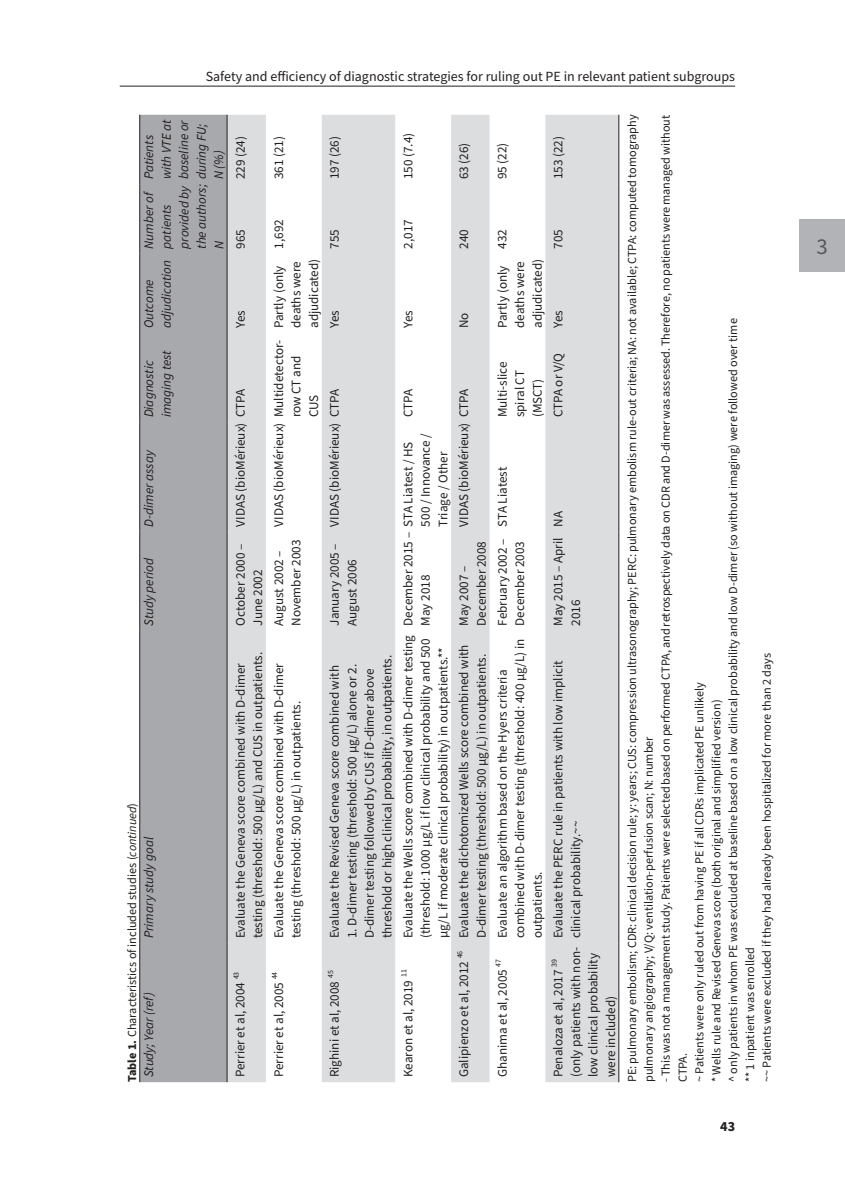
<style>
.page{position:relative;width:845px;height:1192px;background:#fff}
.page>*{position:absolute;margin:0;border:0;box-sizing:border-box;transform-origin:0 0}
.t1{font:22.75px "Source Sans Pro";color:#57585a}
.t2{font:14px "Source Sans Pro";color:#231f20}
.t3{font:700 14px "Source Sans Pro";color:#231f20}
.t4{font:13.12px/17.5px "Source Sans Pro";color:#231f20}
.t5{font:italic 13.12px/17.5px "Source Sans Pro";color:#231f20}
.t6{font:12.25px/16.8px "Source Sans Pro";color:#231f20}
.s1{font-weight:700}
.s2{font-style:italic}
</style>
<div class="page">
<div style="left:799px;top:219px;width:46px;height:52px;background:#b2b3b7"></div>
<hr style="left:120px;top:86px;width:615px;height:1px;background:#231f20">
<div style="left:140px;top:115px;width:87px;height:967px;background:#a8a9ad"></div>
<svg style="left:228px;top:115px;width:390px;height:967px;fill:#dcdddf"></svg>
<hr style="left:139px;top:943px;width:1px;height:139px;background:#231f20">
<hr style="left:139px;top:631px;width:1px;height:312px;background:#231f20">
<hr style="left:139px;top:531px;width:1px;height:100px;background:#231f20">
<hr style="left:139px;top:422px;width:1px;height:109px;background:#231f20">
<hr style="left:139px;top:333px;width:1px;height:89px;background:#231f20">
<hr style="left:139px;top:254px;width:1px;height:79px;background:#231f20">
<hr style="left:139px;top:184px;width:1px;height:70px;background:#231f20">
<hr style="left:139px;top:115px;width:1px;height:69px;background:#231f20">
<hr style="left:227px;top:943px;width:1px;height:139px;background:#231f20">
<hr style="left:227px;top:631px;width:1px;height:312px;background:#231f20">
<hr style="left:227px;top:531px;width:1px;height:100px;background:#231f20">
<hr style="left:227px;top:422px;width:1px;height:109px;background:#231f20">
<hr style="left:227px;top:333px;width:1px;height:89px;background:#231f20">
<hr style="left:227px;top:254px;width:1px;height:79px;background:#231f20">
<hr style="left:227px;top:184px;width:1px;height:70px;background:#231f20">
<hr style="left:227px;top:115px;width:1px;height:69px;background:#231f20">
<hr style="left:618px;top:943px;width:1px;height:139px;background:#231f20">
<hr style="left:618px;top:631px;width:1px;height:312px;background:#231f20">
<hr style="left:618px;top:531px;width:1px;height:100px;background:#231f20">
<hr style="left:618px;top:422px;width:1px;height:109px;background:#231f20">
<hr style="left:618px;top:333px;width:1px;height:89px;background:#231f20">
<hr style="left:618px;top:254px;width:1px;height:79px;background:#231f20">
<hr style="left:618px;top:184px;width:1px;height:70px;background:#231f20">
<hr style="left:618px;top:115px;width:1px;height:69px;background:#231f20">
<p class="t2" style="left:206px;top:67px;width:531px">Safety and efficiency of diagnostic strategies for ruling out PE in relevant patient subgroups</p>
<p class="t5" style="left:140px;top:179px;width:61px;rotate:-90deg">Patients with VTE at</p>
<p class="t5" style="left:140px;top:249px;width:130px;rotate:-90deg">Number of<br>patients<br>provided by baseline or the authors; during FU;<br>N</p>
<p class="t5" style="left:210px;top:179px;width:31px;rotate:-90deg">N (%)</p>
<p class="t5" style="left:140px;top:328px;width:69px;rotate:-90deg">Outcome adjudication</p>
<p class="t5" style="left:140px;top:417px;width:69px;rotate:-90deg">Diagnostic imaging test</p>
<p class="t5" style="left:140px;top:526px;width:79px;rotate:-90deg">D-dimer assay</p>
<p class="t5" style="left:140px;top:626px;width:70px;rotate:-90deg">Study period</p>
<p class="t6" style="left:124px;top:1082px;width:281px;rotate:-90deg"><span class="s1">Table 1.</span> Characteristics of included studies (<span class="s2">continued</span>)</p>
<p class="t5" style="left:140px;top:938px;width:103px;rotate:-90deg">Primary study goal</p>
<p class="t5" style="left:140px;top:1077px;width:87px;rotate:-90deg">Study; Year (ref)</p>
<p class="t4" style="left:232px;top:179px;width:45px;rotate:-90deg">229 (24)</p>
<p class="t4" style="left:270px;top:179px;width:45px;rotate:-90deg">361 (21)</p>
<p class="t4" style="left:326px;top:179px;width:45px;rotate:-90deg">197 (26)</p>
<p class="t4" style="left:232px;top:249px;width:21px;rotate:-90deg">965</p>
<p class="t4" style="left:232px;top:328px;width:19px;rotate:-90deg">Yes</p>
<p class="t4" style="left:232px;top:526px;width:139px;rotate:-90deg">VIDAS (bioMérieux) CTPA</p>
<p class="t4" style="left:232px;top:626px;width:83px;rotate:-90deg">October 2000 –<br>June 2002</p>
<p class="t4" style="left:270px;top:249px;width:31px;rotate:-90deg">1,692</p>
<p class="t4" style="left:270px;top:328px;width:71px;rotate:-90deg">Partly (only deaths were adjudicated)</p>
<p class="t4" style="left:326px;top:249px;width:21px;rotate:-90deg">755</p>
<p class="t4" style="left:326px;top:328px;width:19px;rotate:-90deg">Yes</p>
<p class="t4" style="left:270px;top:417px;width:79px;text-indent:-109px;rotate:-90deg">VIDAS (bioMérieux) Multidetector&shy;row CT and<br>CUS</p>
<p class="t4" style="left:270px;top:626px;width:88px;rotate:-90deg">August 2002 –<br>November 2003</p>
<p class="t4" style="left:326px;top:526px;width:139px;rotate:-90deg">VIDAS (bioMérieux) CTPA</p>
<p class="t4" style="left:326px;top:626px;width:84px;rotate:-90deg">January 2005 –<br>August 2006</p>
<p class="t4" style="left:399px;top:179px;width:48px;rotate:-90deg">150 (7.4)</p>
<p class="t4" style="left:455px;top:179px;width:38px;rotate:-90deg">63 (26)</p>
<p class="t4" style="left:494px;top:179px;width:38px;rotate:-90deg">95 (22)</p>
<p class="t4" style="left:550px;top:179px;width:45px;rotate:-90deg">153 (22)</p>
<p class="t4" style="left:399px;top:249px;width:31px;rotate:-90deg">2,017</p>
<p class="t4" style="left:399px;top:328px;width:19px;rotate:-90deg">Yes</p>
<p class="t4" style="left:455px;top:249px;width:21px;rotate:-90deg">240</p>
<p class="t4" style="left:455px;top:328px;width:17px;rotate:-90deg">No</p>
<p class="t4" style="left:399px;top:417px;width:30px;rotate:-90deg">CTPA</p>
<p class="t4" style="left:455px;top:526px;width:139px;rotate:-90deg">VIDAS (bioMérieux) CTPA</p>
<p class="t4" style="left:417px;top:526px;width:95px;rotate:-90deg">500 / Innovance /<br>Triage / Other</p>
<p class="t4" style="left:400px;top:626px;width:186px;rotate:-90deg">December 2015 – STA Liatest / HS<br>May 2018</p>
<p class="t4" style="left:455px;top:626px;width:86px;rotate:-90deg">May 2007 –<br>December 2008</p>
<p class="t4" style="left:494px;top:249px;width:21px;rotate:-90deg">432</p>
<p class="t4" style="left:494px;top:328px;width:71px;rotate:-90deg">Partly (only deaths were adjudicated)</p>
<p class="t4" style="left:550px;top:249px;width:21px;rotate:-90deg">705</p>
<p class="t4" style="left:550px;top:328px;width:19px;rotate:-90deg">Yes</p>
<p class="t4" style="left:494px;top:417px;width:58px;rotate:-90deg">Multi-slice spiral CT (MSCT)</p>
<p class="t4" style="left:550px;top:417px;width:66px;rotate:-90deg">CTPA or V/Q</p>
<p class="t4" style="left:494px;top:526px;width:61px;rotate:-90deg">STA Liatest</p>
<p class="t4" style="left:494px;top:626px;width:89px;rotate:-90deg">February 2002 –<br>December 2003</p>
<p class="t4" style="left:550px;top:526px;width:17px;rotate:-90deg">NA</p>
<p class="t4" style="left:550px;top:626px;width:90px;rotate:-90deg">May 2015 – April<br>2016</p>
<p class="t4" style="left:232px;top:938px;width:288px;rotate:-90deg">Evaluate the Geneva score combined with D-dimer testing (threshold: 500 μg/L) and CUS in outpatients.</p>
<p class="t4" style="left:270px;top:938px;width:277px;rotate:-90deg">Evaluate the Geneva score combined with D-dimer testing (threshold: 500 μg/L) in outpatients.</p>
<p class="t4" style="left:232px;top:1077px;width:107px;rotate:-90deg">Perrier et al, 2004 <sup>43</sup></p>
<p class="t4" style="left:270px;top:1077px;width:107px;rotate:-90deg">Perrier et al, 2005 <sup>44</sup></p>
<p class="t4" style="left:400px;top:938px;width:305px;rotate:-90deg">Evaluate the Wells score combined with D-dimer testing (threshold: 1000 μg/L if low clinical probability and 500 μg/L if moderate clinical probability) in outpatients.**</p>
<p class="t4" style="left:494px;top:938px;width:301px;rotate:-90deg">Evaluate an algorithm based on the Hyers criteria combined with D-dimer testing (threshold: 400 μg/L) in outpatients.</p>
<p class="t4" style="left:455px;top:938px;width:295px;text-indent:-139px;rotate:-90deg">Galipienzo et al, 2012 <sup>46</sup> Evaluate the dichotomized Wells score combined with<br>D-dimer testing (threshold: 500 μg/L) in outpatients.</p>
<p class="t4" style="left:326px;top:938px;width:275px;rotate:-90deg">Evaluate the Revised Geneva score combined with</p>
<p class="t4" style="left:344px;top:938px;width:285px;rotate:-90deg">1. D-dimer testing (threshold: 500 μg/L) alone or 2.<br>D-dimer testing followed by CUS if D-dimer above threshold or high clinical probability, in outpatients.</p>
<p class="t4" style="left:550px;top:938px;width:279px;rotate:-90deg">Evaluate the PERC rule in patients with low implicit clinical probability.~~</p>
<p class="t4" style="left:550px;top:1077px;width:132px;rotate:-90deg">Penaloza et al, 2017 <sup>39 </sup>(only patients with non&shy;low clinical probability were included)</p>
<p class="t4" style="left:494px;top:1077px;width:120px;rotate:-90deg">Ghanima et al, 2005 <sup>47</sup></p>
<p class="t4" style="left:400px;top:1077px;width:109px;rotate:-90deg">Kearon et al, 2019 <sup>11</sup></p>
<p class="t4" style="left:326px;top:1077px;width:108px;rotate:-90deg">Righini et al, 2008 <sup>45</sup></p>
<p class="t6" style="left:624px;top:1082px;width:969px;rotate:-90deg">PE: pulmonary embolism; CDR: clinical decision rule; y: years; CUS: compression ultrasonography; PERC: pulmonary embolism rule-out criteria; NA: not available; CTPA: computed tomography pulmonary angiography; V/Q: ventilation-perfusion scan; N: number</p>
<p class="t6" style="left:657px;top:1082px;width:969px;rotate:-90deg">- This was not a management study. Patients were selected based on performed CTPA, and retrospectively data on CDR and D-dimer was assessed. Therefore, no patients were managed without CTPA.<br>~ Patients were only ruled out from having PE if all CDRs implicated PE unlikely<br>* Wells rule and Revised Geneva score (both original and simplified version)<br>^ only patients in whom PE was excluded at baseline based on a low clinical probability and low D-dimer (so without imaging) were followed over time<br>** 1 inpatient was enrolled<br>~~ Patients were excluded if they had already been hospitalized for more than 2 days</p>
<p class="t3" style="left:720px;top:1117px;width:16px">43</p>
<h1 class="t1" style="left:816px;top:231px;width:13px">3</h1>
</div>
